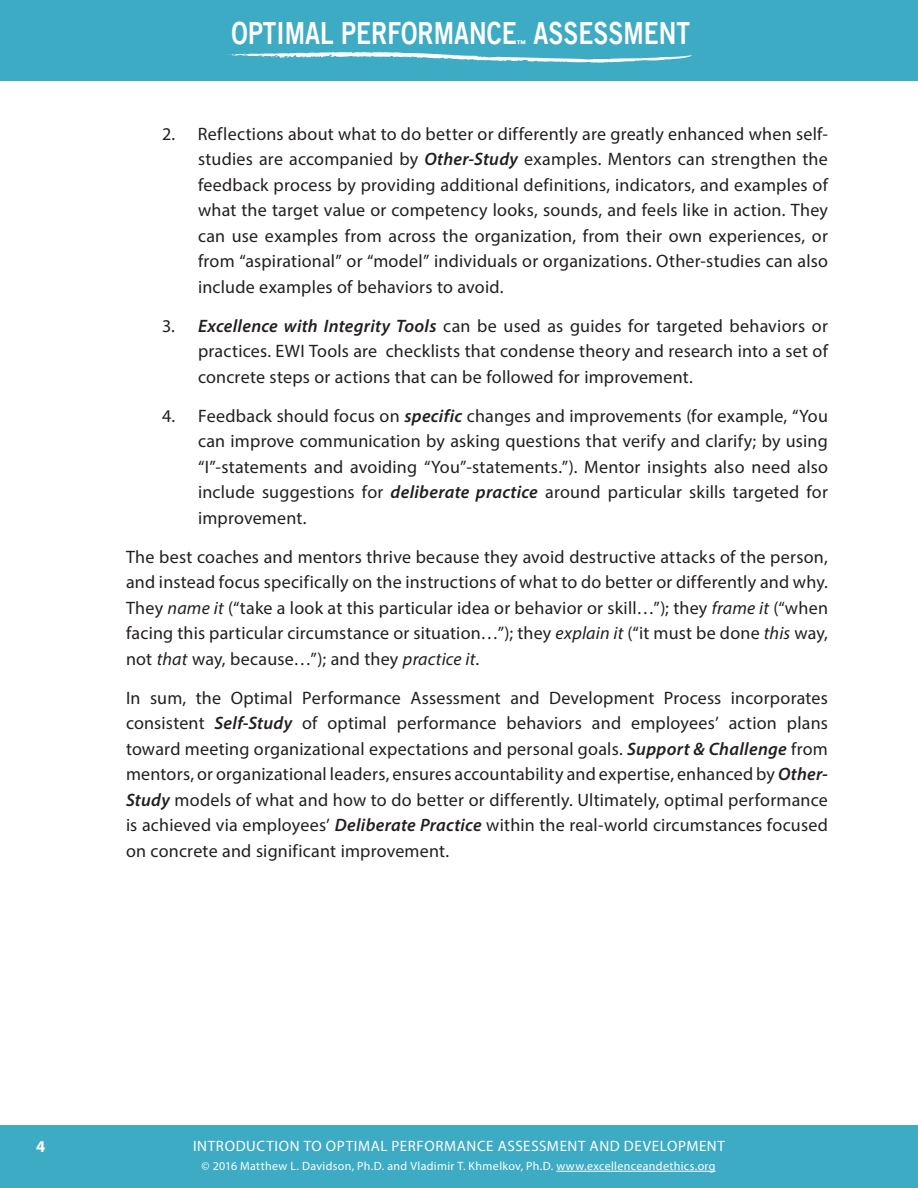
<style>
.page{position:relative;width:918px;height:1188px;background:#fff}
.page>*{position:absolute;margin:0;border:0;box-sizing:border-box;transform-origin:0 0}
.t1{font:30.6px "Trade Gothic LT Std Bd 2";color:#fff;scale:.8 1}
.t2{font:18px/25.5px "Myriad Pro";letter-spacing:.01em;color:#231f20;text-align:justify}
.t3{font:700 16.5px "Myriad Pro";color:#fff}
.t4{font:15px "Myriad Pro";letter-spacing:.045em;color:#fff}
.t5{font:12px "Myriad Pro";letter-spacing:.025em;color:#fff}
.t6{font:700 9.3px "Trade Gothic LT Std";color:#fff}
.s1{font-weight:600;font-style:italic}
.s2{font-style:italic}
</style>
<div class="page">
<div style="left:0;top:1125px;width:918px;height:63px;background:#3dabc4"></div>
<div style="left:0;top:0;width:918px;height:81px;background:#3dabc4"></div>
<svg style="left:226px;top:52px;width:466px;height:11px"></svg>
<hr style="left:556px;top:1171px;width:160px;height:1px;background:#fff">
<h1 class="t1" style="left:232px;top:15px;width:358px">OPTIMAL PERFORMANCE</h1>
<p class="t6" style="left:517px;top:38px;width:11px">™</p>
<h1 class="t1" style="left:534px;top:15px;width:197px">ASSESSMENT</h1>
<p class="t2" style="left:198px;top:120px;width:632px;text-indent:-36px">2. Reflections about what to do better or differently are greatly enhanced when self&shy;studies are accompanied by <span class="s1">Other-Study</span> examples. Mentors can strengthen the feedback process by providing additional definitions, indicators, and examples of what the target value or competency looks, sounds, and feels like in action. They can use examples from across the organization, from their own experiences, or from “aspirational” or “model” individuals or organizations. Other-studies can also include examples of behaviors to avoid.</p>
<p class="t2" style="left:198px;top:312px;width:631px;text-indent:-36px">3. <span class="s1">Excellence with Integrity Tools</span> can be used as guides for targeted behaviors or practices. EWI Tools are checklists that condense theory and research into a set of concrete steps or actions that can be followed for improvement.</p>
<p class="t2" style="left:198px;top:402px;width:632px;text-indent:-36px">4. Feedback should focus on <span class="s1">specific</span> changes and improvements (for example, “You can improve communication by asking questions that verify and clarify; by using “I”-statements and avoiding “You”-statements.”). Mentor insights also need also include suggestions for <span class="s1">deliberate practice</span> around particular skills targeted for improvement.</p>
<p class="t2" style="left:126px;top:544px;width:704px">The best coaches and mentors thrive because they avoid destructive attacks of the person, and instead focus specifically on the instructions of what to do better or differently and why.<br>They <span class="s2">name it</span> (“take a look at this particular idea or behavior or skill…”); they <span class="s2">frame it</span> (“when facing this particular circumstance or situation…”); they <span class="s2">explain it</span> (“it must be done <span class="s2">this</span> way, not <span class="s2">that</span> way, because…”); and they <span class="s2">practice it</span>.</p>
<p class="t2" style="left:126px;top:685px;width:703px">In sum, the Optimal Performance Assessment and Development Process incorporates consistent <span class="s1">Self-Study</span> of optimal performance behaviors and employees’ action plans toward meeting organizational expectations and personal goals. <span class="s1">Support &amp; Challenge</span> from mentors, or organizational leaders, ensures accountability and expertise, enhanced by <span class="s1">Other-Study</span> models of what and how to do better or differently. Ultimately, optimal performance is achieved via employees’ <span class="s1">Deliberate Practice</span> within the real-world circumstances focused on concrete and significant improvement.</p>
<p class="t3" style="left:36px;top:1136px;width:11px">4</p>
<p class="t4" style="left:193px;top:1137px;width:73px">Introduction</p>
<p class="t4" style="left:304px;top:1137px;width:43px">to Optimal</p>
<p class="t4" style="left:392px;top:1137px;width:64px">Performance</p>
<p class="t4" style="left:498px;top:1137px;width:20px">Assessment</p>
<p class="t4" style="left:590px;top:1137px;width:11px">and</p>
<p class="t4" style="left:624px;top:1137px;width:21px">Development</p>
<p class="t5" style="left:202px;top:1159px;width:516px">© 2016 Matthew L. Davidson, Ph.D. and Vladimir T. Khmelkov, Ph.D. www.excellenceandethics.org</p>
</div>
